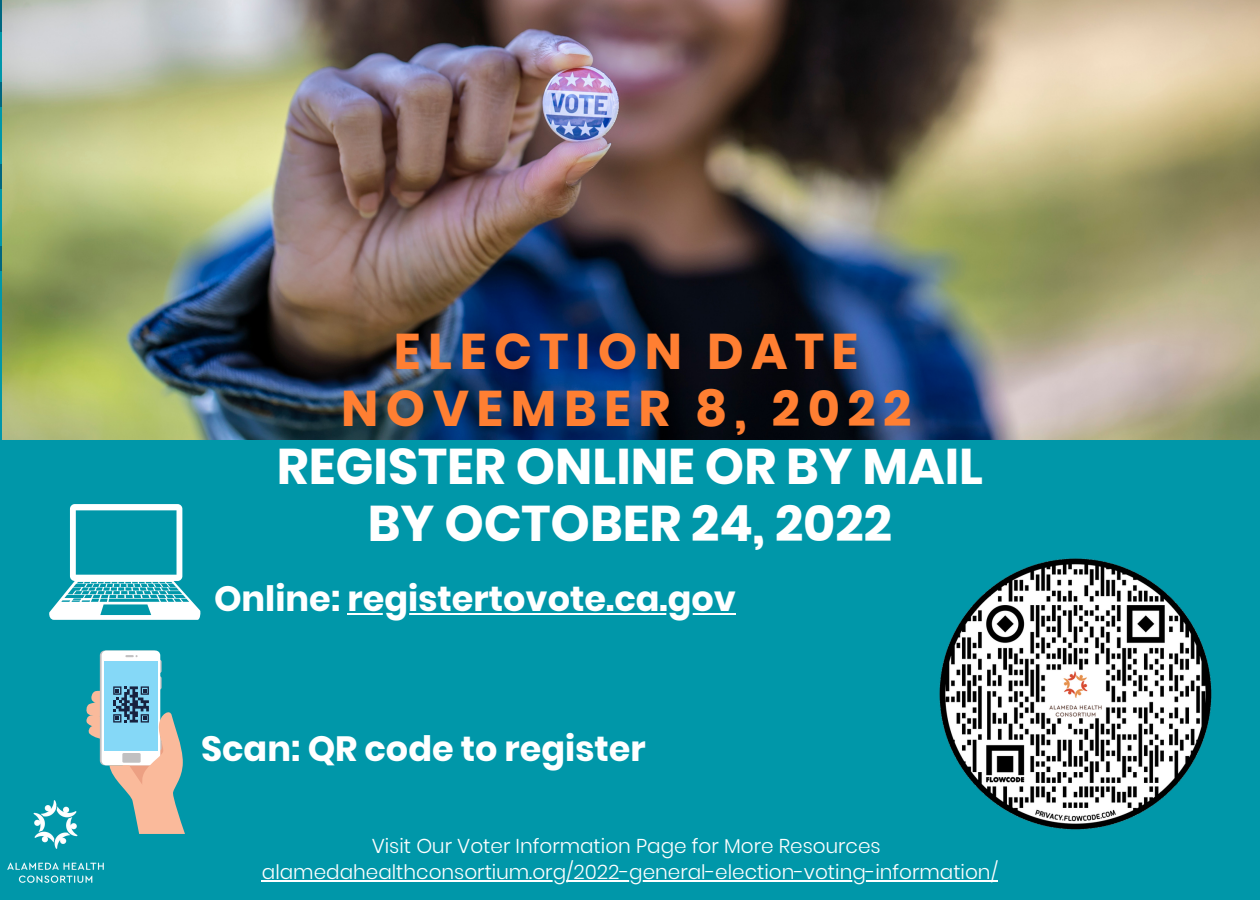
<style>
.page{position:relative;width:1260px;height:900px;background:#0097a9}
.page>*{position:absolute;margin:0;border:0;box-sizing:border-box;transform-origin:0 0}
.t1{font:700 50px/56.2px "Poppins";color:#fff;text-align:center}
.t2{font:700 50px/56.2px "Poppins";letter-spacing:.15em;color:#ff7f32;text-align:center}
.t3{font:700 35px "Poppins";color:#fff}
.t4{font:300 20px/25.5px "Poppins";color:#fff;text-align:center}
</style>
<div class="page">
<svg style="left:49px;top:504px;width:152px;height:116px"></svg>
<hr style="left:347px;top:613px;width:389px;height:2px;background:#fff">
<div style="left:157px;top:660px;width:5px;height:13px;background:#d2d1d2;border-radius:2px"></div>
<div style="left:157px;top:676px;width:5px;height:14px;background:#d2d1d2;border-radius:2px"></div>
<div style="left:102px;top:651px;width:58px;height:114px;background:#fff;border-radius:5px"></div>
<svg style="left:125px;top:655px;width:13px;height:2px"></svg>
<div style="left:104px;top:661px;width:54px;height:89px;background:#85d8f7"></div>
<svg style="left:86px;top:686px;width:99px;height:148px"></svg>
<img style="left:939px;top:558px;width:273px;height:272px">
<img style="left:8px;top:800px;width:95px;height:83px">
<img style="left:2px;top:0;width:1258px;height:440px">
<hr style="left:262px;top:880px;width:736px;height:2px;background:#fff">
<h1 class="t2" style="left:341px;top:324px;width:572px">ELECTION DATE<br>NOVEMBER 8, 2022</h1>
<h1 class="t1" style="left:277px;top:439px;width:708px">REGISTER ONLINE OR BY MAIL<br>BY OCTOBER 24, 2022</h1>
<h2 class="t3" style="left:214px;top:574px;width:524px">Online: registertovote.ca.gov</h2>
<h2 class="t3" style="left:201px;top:725px;width:446px">Scan: QR code to register</h2>
<p class="t4" style="left:262px;top:833px;width:738px">Visit Our Voter Information Page for More Resources alamedahealthconsortium.org/2022-general-election-voting-information/</p>
</div>
